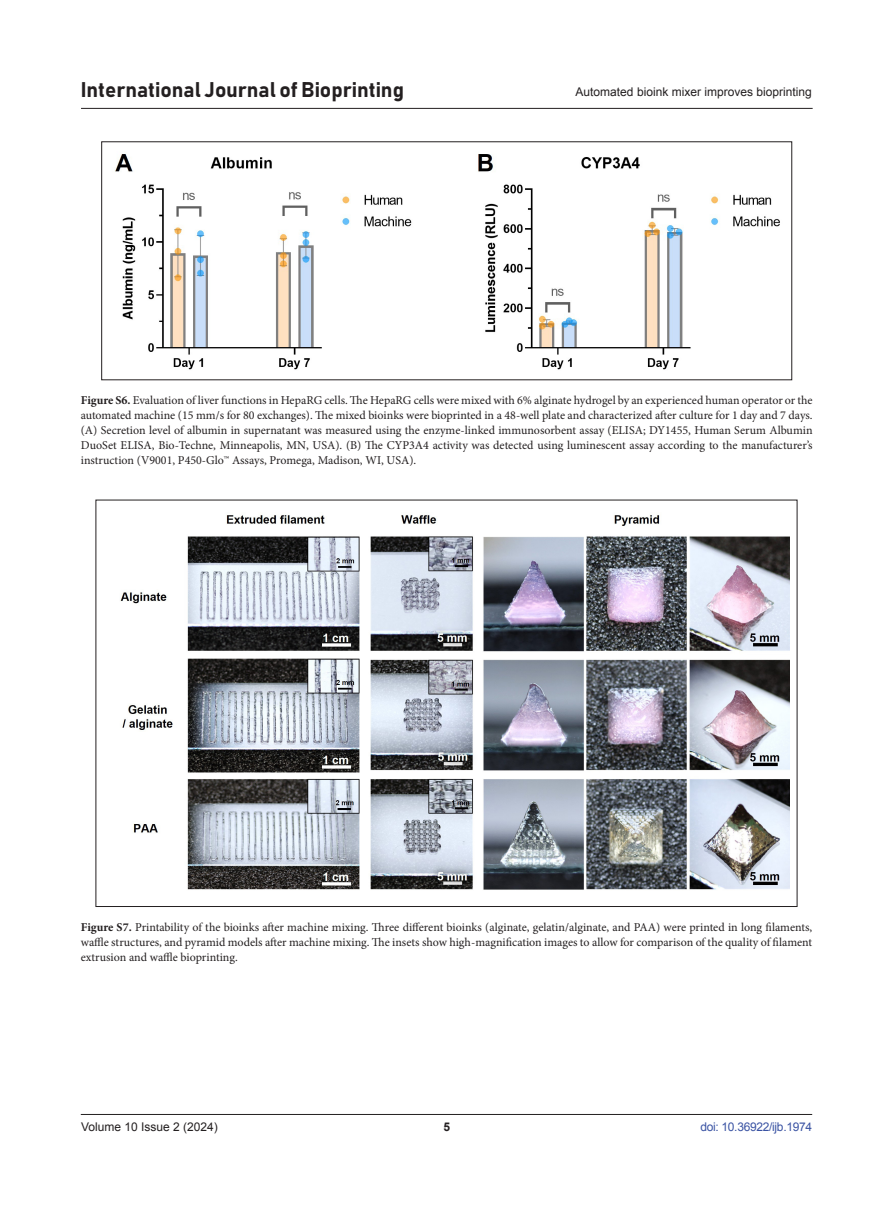
<style>
.page{position:relative;width:893px;height:1212px;background:#fff}
.page>*{position:absolute;margin:0;border:0;box-sizing:border-box;transform-origin:0 0}
.t1{font:21px "Bahnschrift";color:#231f20}
.figLends{font:12px/15px "Minion Pro";color:#231f20;text-align:justify}
.t2{font:12px "Arial";color:#231f20}
.t3{font:12px "Arial";letter-spacing:-.025em;color:#3a53a3}
.t4{font:700 12px "Arial";color:#231f20}
.s1{font-weight:700}
</style>
<div class="page">
<hr style="left:81px;top:1114px;width:731px;height:1px;background:#231f20">
<hr style="left:81px;top:108px;width:732px;height:1px;background:#231f20">
<img style="left:115px;top:154px;width:665px;height:216px">
<img style="left:120px;top:515px;width:669px;height:375px">
<h1 class="t1" style="left:81px;top:77px;width:325px">International Journal of Bioprinting</h1>
<p class="t2" style="left:576px;top:84px;width:238px">Automated bioink mixer improves bioprinting</p>
<p class="figLends" style="left:81px;top:393px;width:733px"><span class="s1">Figure S6.</span> Evaluation of liver functions in HepaRG cells. The HepaRG cells were mixed with 6% alginate hydrogel by an experienced human operator or the automated machine (15 mm/s for 80 exchanges). The mixed bioinks were bioprinted in a 48-well plate and characterized after culture for 1 day and 7 days. (A) Secretion level of albumin in supernatant was measured using the enzyme-linked immunosorbent assay (ELISA; DY1455, Human Serum Albumin DuoSet ELISA, Bio-Techne, Minneapolis, MN, USA). (B) The CYP3A4 activity was detected using luminescent assay according to the manufacturer’s instruction (V9001, P450-Glo™ Assays, Promega, Madison, WI, USA).</p>
<p class="figLends" style="left:81px;top:919px;width:733px"><span class="s1">Figure S7.</span> Printability of the bioinks after machine mixing. Three different bioinks (alginate, gelatin/alginate, and PAA) were printed in long filaments, waffle structures, and pyramid models after machine mixing. The insets show high-magnification images to allow for comparison of the quality of filament extrusion and waffle bioprinting.</p>
<p class="t2" style="left:81px;top:1119px;width:138px">Volume 10 Issue 2 (2024)</p>
<p class="t4" style="left:443px;top:1119px;width:8px">5</p>
<p class="t3" style="left:700px;top:1119px;width:113px">doi: 10.36922/ijb.1974</p>
</div>
